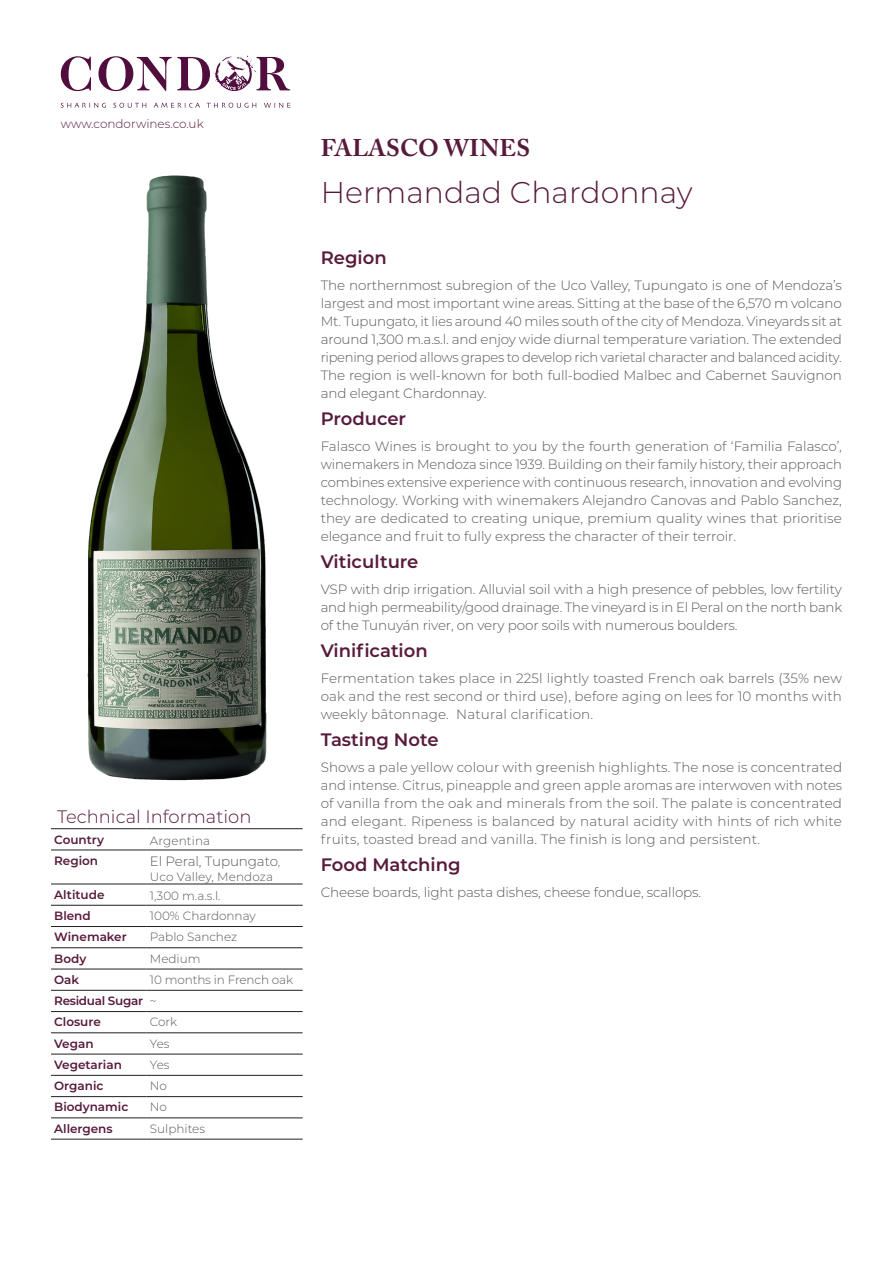
<style>
.page{position:relative;width:893px;height:1263px;background:#fff}
.page>*{position:absolute;margin:0;border:0;box-sizing:border-box;transform-origin:0 0}
.t1{font:300 30px "Montserrat";color:#571a3c}
.t2{font:700 24px "Adobe Caslon Pro";letter-spacing:.015em;color:#571a3c}
.t3{font:600 18px "Montserrat";color:#571a3c}
.t4{font:300 18px "Montserrat";color:#571a3c}
.Paragraph_Style_1{font:300 13.5px/18px "Montserrat";letter-spacing:-.01em;color:#57585a;text-align:justify}
.Paragraph_Style_1-2{font:300 12px "Montserrat";color:#57585a}
.t5{font:600 12px "Montserrat";color:#571a3c}
.t6{font:300 12px "Montserrat";color:#571a3c}
.t7{font:600 12px "Montserrat";letter-spacing:-.025em;color:#571a3c}
.s1{font-size:12px}
</style>
<div class="page">
<img style="left:87px;top:175px;width:180px;height:606px">
<hr style="left:51px;top:828px;width:96px;height:1px;background:#231f20">
<hr style="left:147px;top:828px;width:156px;height:1px;background:#231f20">
<hr style="left:51px;top:850px;width:96px;height:1px;background:#231f20">
<hr style="left:147px;top:850px;width:156px;height:1px;background:#231f20">
<hr style="left:51px;top:884px;width:96px;height:1px;background:#231f20">
<hr style="left:147px;top:884px;width:156px;height:1px;background:#231f20">
<hr style="left:51px;top:905px;width:96px;height:1px;background:#231f20">
<hr style="left:147px;top:905px;width:156px;height:1px;background:#231f20">
<hr style="left:51px;top:926px;width:96px;height:1px;background:#231f20">
<hr style="left:147px;top:926px;width:156px;height:1px;background:#231f20">
<hr style="left:51px;top:947px;width:96px;height:1px;background:#231f20">
<hr style="left:147px;top:947px;width:156px;height:1px;background:#231f20">
<hr style="left:51px;top:969px;width:96px;height:1px;background:#231f20">
<hr style="left:147px;top:969px;width:156px;height:1px;background:#231f20">
<hr style="left:51px;top:990px;width:96px;height:1px;background:#231f20">
<hr style="left:147px;top:990px;width:156px;height:1px;background:#231f20">
<hr style="left:51px;top:1011px;width:96px;height:1px;background:#231f20">
<hr style="left:147px;top:1011px;width:156px;height:1px;background:#231f20">
<hr style="left:51px;top:1032px;width:96px;height:1px;background:#231f20">
<hr style="left:147px;top:1032px;width:156px;height:1px;background:#231f20">
<hr style="left:51px;top:1054px;width:96px;height:1px;background:#231f20">
<hr style="left:147px;top:1054px;width:156px;height:1px;background:#231f20">
<hr style="left:51px;top:1075px;width:96px;height:1px;background:#231f20">
<hr style="left:147px;top:1075px;width:156px;height:1px;background:#231f20">
<hr style="left:51px;top:1096px;width:96px;height:1px;background:#231f20">
<hr style="left:147px;top:1096px;width:156px;height:1px;background:#231f20">
<hr style="left:51px;top:1117px;width:96px;height:1px;background:#231f20">
<hr style="left:147px;top:1117px;width:156px;height:1px;background:#231f20">
<hr style="left:51px;top:1139px;width:96px;height:1px;background:#231f20">
<hr style="left:147px;top:1139px;width:156px;height:1px;background:#231f20">
<svg style="left:61px;top:56px;width:30px;height:35px"></svg>
<svg style="left:98px;top:55px;width:192px;height:36px"></svg>
<svg style="left:61px;top:103px;width:45px;height:5px"></svg>
<svg style="left:113px;top:103px;width:33px;height:5px"></svg>
<svg style="left:154px;top:103px;width:46px;height:5px"></svg>
<svg style="left:207px;top:103px;width:49px;height:5px"></svg>
<svg style="left:264px;top:103px;width:26px;height:5px"></svg>
<p class="t6" style="left:61px;top:115px;width:145px">www.condorwines.co.uk</p>
<p class="t4" style="left:57px;top:804px;width:196px">Technical Information</p>
<p class="t5" style="left:54px;top:831px;width:51px">Country</p>
<p class="Paragraph_Style_1-2" style="left:150px;top:833px;width:62px">Argentina</p>
<p class="t5" style="left:54px;top:852px;width:45px">Region</p>
<p class="Paragraph_Style_1" style="left:150px;top:852px;width:132px">El Peral, Tupungato<span class="s1">,</span></p>
<p class="Paragraph_Style_1-2" style="left:150px;top:868px;width:125px">Uco Valley, Mendoza</p>
<p class="t5" style="left:54px;top:886px;width:52px">Altitude</p>
<p class="Paragraph_Style_1-2" style="left:150px;top:888px;width:72px">1,300 m.a.s.l.</p>
<p class="t5" style="left:54px;top:907px;width:38px">Blend</p>
<p class="Paragraph_Style_1-2" style="left:150px;top:908px;width:108px">100% Chardonnay</p>
<p class="t5" style="left:54px;top:928px;width:74px">Winemaker</p>
<p class="Paragraph_Style_1-2" style="left:150px;top:929px;width:89px">Pablo Sanchez</p>
<p class="t5" style="left:54px;top:950px;width:34px">Body</p>
<p class="Paragraph_Style_1-2" style="left:150px;top:950px;width:52px">Medium</p>
<p class="t5" style="left:54px;top:971px;width:27px">Oak</p>
<p class="Paragraph_Style_1-2" style="left:150px;top:971px;width:145px">10 months in French oak</p>
<p class="t7" style="left:54px;top:992px;width:90px">Residual Sugar</p>
<p class="Paragraph_Style_1-2" style="left:150px;top:993px;width:8px">~</p>
<p class="t5" style="left:54px;top:1013px;width:48px">Closure</p>
<p class="Paragraph_Style_1-2" style="left:150px;top:1014px;width:29px">Cork</p>
<p class="t5" style="left:54px;top:1035px;width:41px">Vegan</p>
<p class="Paragraph_Style_1-2" style="left:150px;top:1035px;width:21px">Yes</p>
<p class="t5" style="left:54px;top:1056px;width:69px">Vegetarian</p>
<p class="Paragraph_Style_1-2" style="left:150px;top:1056px;width:21px">Yes</p>
<p class="t5" style="left:54px;top:1077px;width:51px">Organic</p>
<p class="Paragraph_Style_1-2" style="left:150px;top:1078px;width:19px">No</p>
<p class="t5" style="left:54px;top:1099px;width:76px">Biodynamic</p>
<p class="Paragraph_Style_1-2" style="left:150px;top:1099px;width:19px">No</p>
<p class="t5" style="left:54px;top:1120px;width:60px">Allergens</p>
<p class="Paragraph_Style_1-2" style="left:150px;top:1120px;width:57px">Sulphites</p>
<p class="t2" style="left:321px;top:134px;width:211px">FALASCO WINES</p>
<p class="t1" style="left:321px;top:171px;width:374px">Hermandad Chardonnay</p>
<p class="t3" style="left:321px;top:244px;width:67px">Region</p>
<p class="Paragraph_Style_1" style="left:321px;top:276px;width:523px">The northernmost subregion of the Uco Valley, Tupungato is one of Mendoza’s largest and most important wine areas. Sitting at the base of the 6,570 m volcano Mt. Tupungato, it lies around 40 miles south of the city of Mendoza. Vineyards sit at around 1,300 m.a.s.l. and enjoy wide diurnal temperature variation. The extended ripening period allows grapes to develop rich varietal character and balanced acidity.<br>The region is well-known for both full-bodied Malbec and Cabernet Sauvignon and elegant Chardonnay.</p>
<p class="t3" style="left:321px;top:405px;width:87px">Producer</p>
<p class="Paragraph_Style_1" style="left:321px;top:437px;width:523px">Falasco Wines is brought to you by the fourth generation of ‘Familia Falasco’, winemakers in Mendoza since 1939. Building on their family history, their approach combines extensive experience with continuous research, innovation and evolving technology. Working with winemakers Alejandro Canovas and Pablo Sanchez, they are dedicated to creating unique, premium quality wines that prioritise elegance and fruit to fully express the character of their terroir.</p>
<p class="t3" style="left:321px;top:548px;width:99px">Viticulture</p>
<p class="Paragraph_Style_1" style="left:321px;top:580px;width:523px">VSP with drip irrigation. Alluvial soil with a high presence of pebbles, low fertility and high permeability/good drainage. The vineyard is in El Peral on the north bank of the Tunuyán river, on very poor soils with numerous boulders.</p>
<p class="t3" style="left:321px;top:637px;width:109px">Vinification</p>
<p class="Paragraph_Style_1" style="left:321px;top:669px;width:523px">Fermentation takes place in 225l lightly toasted French oak barrels (35% new oak and the rest second or third use), before aging on lees for 10 months with weekly bâtonnage. Natural clarification.</p>
<p class="t3" style="left:321px;top:726px;width:119px">Tasting Note</p>
<p class="Paragraph_Style_1" style="left:321px;top:758px;width:523px">Shows a pale yellow colour with greenish highlights. The nose is concentrated and intense. Citrus, pineapple and green apple aromas are interwoven with notes of vanilla from the oak and minerals from the soil. The palate is concentrated and elegant. Ripeness is balanced by natural acidity with hints of rich white fruits, toasted bread and vanilla. The finish is long and persistent.</p>
<p class="t3" style="left:321px;top:851px;width:141px">Food Matching</p>
<p class="Paragraph_Style_1" style="left:321px;top:883px;width:382px">Cheese boards, light pasta dishes, cheese fondue, scallops.</p>
</div>
